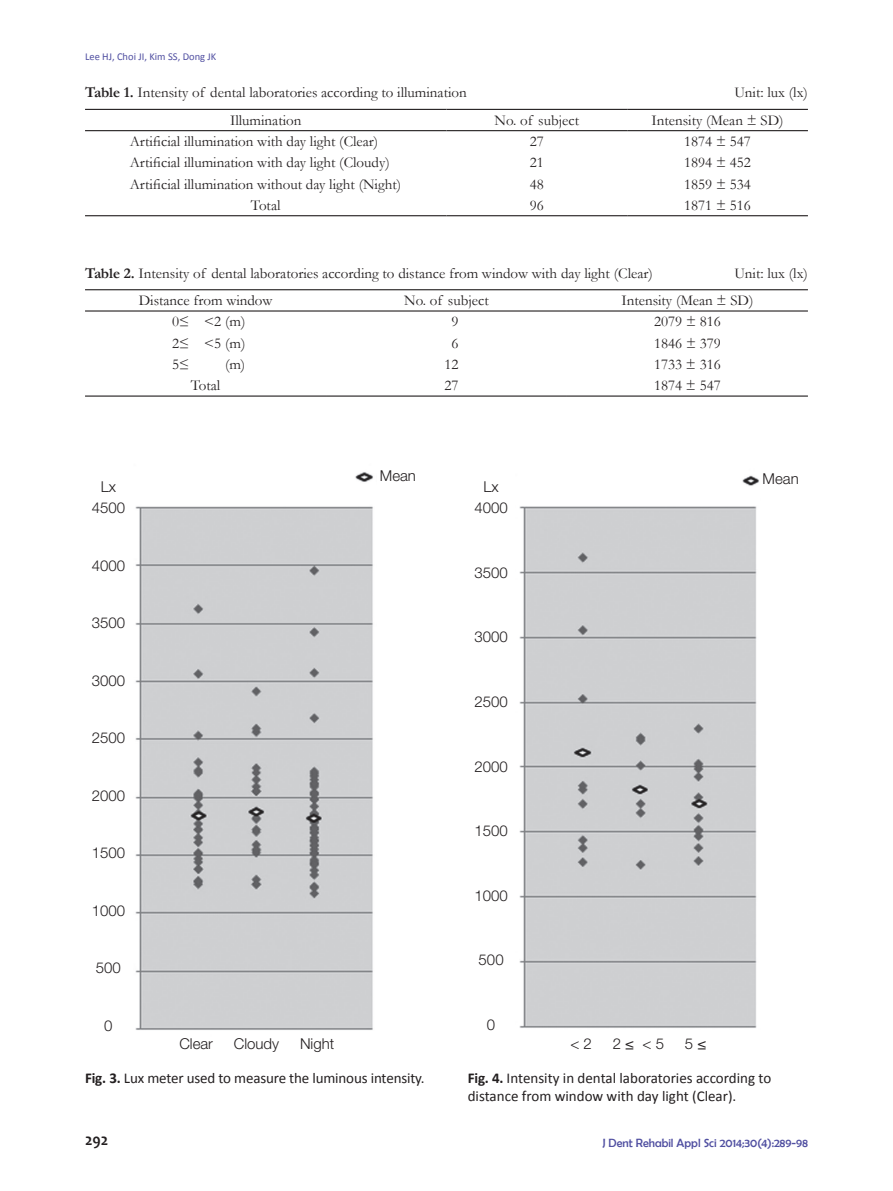
<style>
.page{position:relative;width:893px;height:1191px;background:#fff}
.page>*{position:absolute;margin:0;border:0;box-sizing:border-box;transform-origin:0 0}
.t1{font:700 16.5px "Candara";color:#231f20;scale:.95 1}
.t2{font:15px "Garamond";color:#231f20}
.t3{font:15px/18px "Calibri";letter-spacing:-.01em;color:#231f20}
.t4{font:300 15px/21px "Helvetica Neue LT Pro";color:#231f20;text-align:center}
.t5{font:12px "Berlin Sans FB";color:#504fa1}
.t6{font:10.5px "Calibri";color:#504fa1}
.s1{font-weight:700}
</style>
<div class="page">
<hr style="left:85px;top:130px;width:361px;height:1px;background:#231f20">
<hr style="left:446px;top:130px;width:181px;height:1px;background:#231f20">
<hr style="left:627px;top:130px;width:181px;height:1px;background:#231f20">
<hr style="left:85px;top:109px;width:361px;height:1px;background:#231f20">
<hr style="left:446px;top:109px;width:181px;height:1px;background:#231f20">
<hr style="left:627px;top:109px;width:181px;height:1px;background:#231f20">
<hr style="left:85px;top:215px;width:361px;height:1px;background:#231f20">
<hr style="left:446px;top:215px;width:181px;height:1px;background:#231f20">
<hr style="left:627px;top:215px;width:181px;height:1px;background:#231f20">
<hr style="left:85px;top:289px;width:241px;height:1px;background:#231f20">
<hr style="left:326px;top:289px;width:241px;height:1px;background:#231f20">
<hr style="left:567px;top:289px;width:241px;height:1px;background:#231f20">
<hr style="left:85px;top:395px;width:241px;height:1px;background:#231f20">
<hr style="left:326px;top:395px;width:241px;height:1px;background:#231f20">
<hr style="left:567px;top:395px;width:241px;height:1px;background:#231f20">
<hr style="left:85px;top:310px;width:241px;height:1px;background:#231f20">
<hr style="left:326px;top:310px;width:241px;height:1px;background:#231f20">
<hr style="left:567px;top:310px;width:241px;height:1px;background:#231f20">
<img style="left:135px;top:472px;width:238px;height:558px">
<img style="left:519px;top:475px;width:240px;height:553px">
<p class="t6" style="left:85px;top:50px;width:133px">Lee HJ, Choi JI, Kim SS, Dong JK</p>
<p class="t2" style="left:85px;top:82px;width:383px"><span class="s1">Table 1.</span> Intensity of dental laboratories according to illumination</p>
<p class="t2" style="left:734px;top:82px;width:75px">Unit: lux (lx)</p>
<p class="t2" style="left:230px;top:110px;width:73px">Illumination</p>
<p class="t2" style="left:495px;top:110px;width:86px">No. of subject</p>
<p class="t2" style="left:652px;top:110px;width:134px">Intensity (Mean ± SD)</p>
<p class="t2" style="left:130px;top:131px;width:250px">Artificial illumination with day light (Clear)</p>
<p class="t2" style="left:530px;top:131px;width:16px">27</p>
<p class="t2" style="left:684px;top:131px;width:68px">1874 ± 547</p>
<p class="t2" style="left:130px;top:152px;width:262px">Artificial illumination with day light (Cloudy)</p>
<p class="t2" style="left:530px;top:152px;width:16px">21</p>
<p class="t2" style="left:684px;top:152px;width:68px">1894 ± 452</p>
<p class="t2" style="left:130px;top:174px;width:273px">Artificial illumination without day light (Night)</p>
<p class="t2" style="left:530px;top:174px;width:16px">48</p>
<p class="t2" style="left:684px;top:174px;width:68px">1859 ± 534</p>
<p class="t2" style="left:251px;top:195px;width:31px">Total</p>
<p class="t2" style="left:530px;top:195px;width:16px">96</p>
<p class="t2" style="left:684px;top:195px;width:68px">1871 ± 516</p>
<p class="t2" style="left:85px;top:263px;width:569px"><span class="s1">Table 2.</span> Intensity of dental laboratories according to distance from window with day light (Clear)</p>
<p class="t2" style="left:734px;top:263px;width:75px">Unit: lux (lx)</p>
<p class="t2" style="left:139px;top:290px;width:135px">Distance from window</p>
<p class="t2" style="left:404px;top:290px;width:86px">No. of subject</p>
<p class="t2" style="left:621px;top:290px;width:134px">Intensity (Mean ± SD)</p>
<p class="t2" style="left:172px;top:311px;width:75px">0≤ &lt;2 (m)</p>
<p class="t2" style="left:451px;top:311px;width:9px">9</p>
<p class="t2" style="left:654px;top:311px;width:68px">2079 ± 816</p>
<p class="t2" style="left:172px;top:333px;width:75px">2≤ &lt;5 (m)</p>
<p class="t2" style="left:451px;top:333px;width:9px">6</p>
<p class="t2" style="left:654px;top:333px;width:68px">1846 ± 379</p>
<p class="t2" style="left:172px;top:354px;width:19px">5≤</p>
<p class="t2" style="left:225px;top:354px;width:22px">(m)</p>
<p class="t2" style="left:444px;top:354px;width:16px">12</p>
<p class="t2" style="left:654px;top:354px;width:68px">1733 ± 316</p>
<p class="t2" style="left:191px;top:375px;width:31px">Total</p>
<p class="t2" style="left:444px;top:375px;width:16px">27</p>
<p class="t2" style="left:654px;top:375px;width:68px">1874 ± 547</p>
<p class="t4" style="left:92px;top:476px;width:35px">Lx<br>4500</p>
<p class="t4" style="left:92px;top:555px;width:35px">4000</p>
<p class="t4" style="left:92px;top:612px;width:35px">3500</p>
<p class="t4" style="left:92px;top:669px;width:35px">3000</p>
<p class="t4" style="left:92px;top:727px;width:35px">2500</p>
<p class="t4" style="left:92px;top:784px;width:35px">2000</p>
<p class="t4" style="left:92px;top:842px;width:35px">1500</p>
<p class="t4" style="left:92px;top:899px;width:35px">1000</p>
<p class="t4" style="left:96px;top:957px;width:27px">500</p>
<p class="t4" style="left:104px;top:1014px;width:10px">0</p>
<p class="t4" style="left:380px;top:465px;width:38px">Mean</p>
<p class="t4" style="left:179px;top:1032px;width:35px">Clear</p>
<p class="t4" style="left:234px;top:1032px;width:47px">Cloudy</p>
<p class="t4" style="left:300px;top:1032px;width:36px">Night</p>
<p class="t3" style="left:85px;top:1068px;width:341px"><span class="s1">Fig. 3.</span> Lux meter used to measure the luminous intensity.</p>
<p class="t4" style="left:474px;top:476px;width:35px">Lx<br>4000</p>
<p class="t4" style="left:474px;top:562px;width:35px">3500</p>
<p class="t4" style="left:474px;top:626px;width:35px">3000</p>
<p class="t4" style="left:474px;top:691px;width:35px">2500</p>
<p class="t4" style="left:474px;top:755px;width:35px">2000</p>
<p class="t4" style="left:474px;top:820px;width:35px">1500</p>
<p class="t4" style="left:474px;top:884px;width:35px">1000</p>
<p class="t4" style="left:479px;top:949px;width:27px">500</p>
<p class="t4" style="left:487px;top:1013px;width:10px">0</p>
<p class="t4" style="left:763px;top:468px;width:38px">Mean</p>
<p class="t4" style="left:570px;top:1032px;width:23px">&lt; 2</p>
<p class="t4" style="left:613px;top:1032px;width:53px">2 ≤ &lt; 5</p>
<p class="t4" style="left:685px;top:1032px;width:23px">5 ≤</p>
<p class="t3" style="left:468px;top:1068px;width:305px"><span class="s1">Fig. 4.</span> Intensity in dental laboratories according to distance from window with day light (Clear).</p>
<p class="t1" style="left:85px;top:1130px;width:26px">292</p>
<p class="t5" style="left:602px;top:1135px;width:207px">J Dent Rehabil Appl Sci 2014;30(4):289-98</p>
</div>
